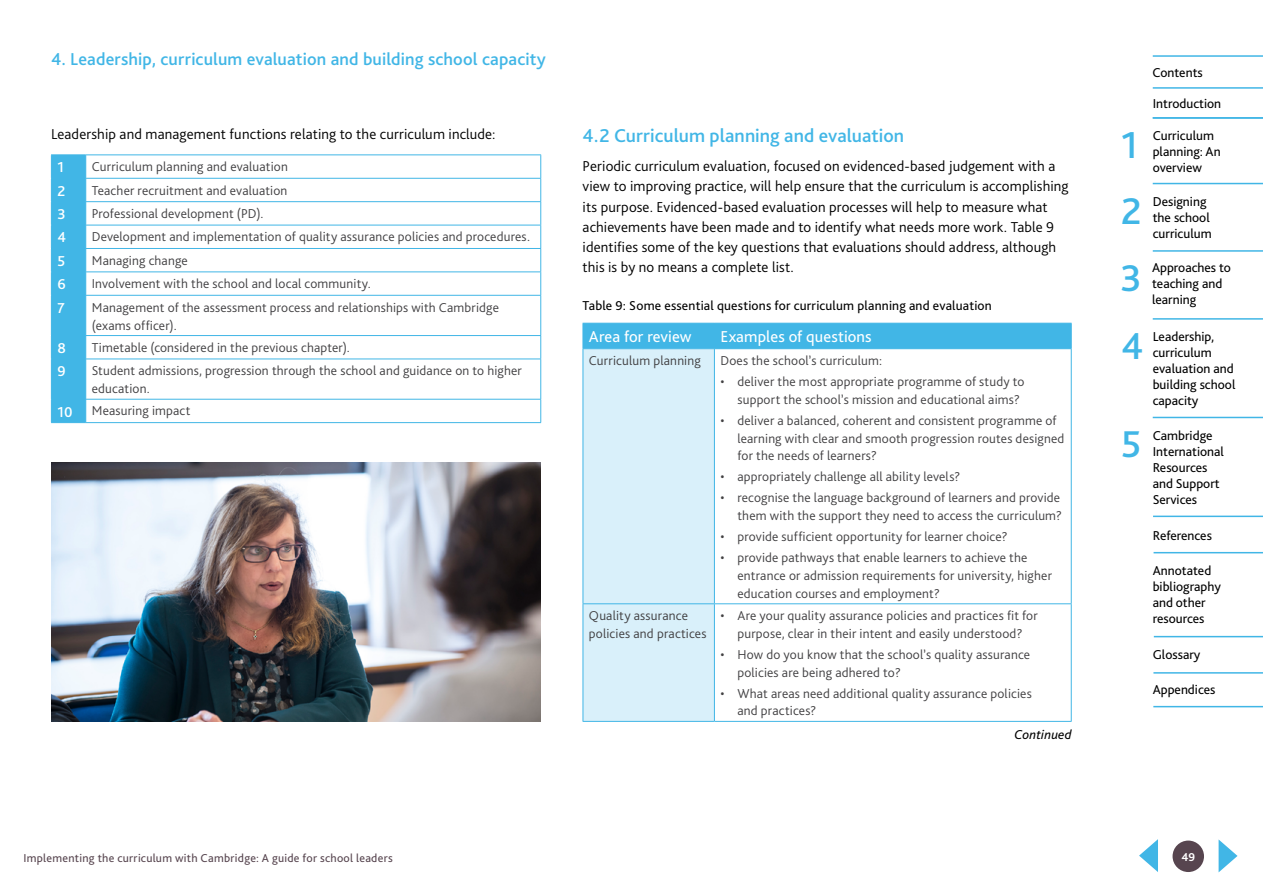
<style>
.page{position:relative;width:1263px;height:893px;background:#fff}
.page>*{position:absolute;margin:0;border:0;box-sizing:border-box;transform-origin:0 0}
.t1{font:500 39px "Bliss Pro";color:#41b6e6}
.t2{font:500 19.5px "Bliss Pro";color:#41b6e6}
.t3{font:500 18px "Bliss Pro";letter-spacing:.01em;color:#41b6e6}
.t4{font:16.5px "Bliss Pro";letter-spacing:.005em;color:#fff}
.t5{font:300 15px/20.2px "Bliss Pro";letter-spacing:.01em;color:#000}
.t6{font:500 15px "Bliss Pro";color:#fff}
.t7{font:300 13.5px/17.7px "Bliss Pro";letter-spacing:.015em;color:#414042}
.t8{font:13.5px/16px "Bliss Pro";color:#000}
.t9{font:italic 13.5px "Bliss Pro";letter-spacing:.015em;color:#000}
.t10{font:12px "Bliss Pro";letter-spacing:.025em;color:#57454f}
.t11{font:700 12px "Bliss Pro";color:#fff}
</style>
<div class="page">
<svg style="left:1218px;top:839px;width:19px;height:33px"></svg>
<svg style="left:1139px;top:839px;width:19px;height:33px"></svg>
<div style="left:1172px;top:841px;width:32px;height:31px;background:#57454f;border-radius:50%"></div>
<hr style="left:1153px;top:250px;width:110px;height:2px;background:#41b6e6">
<hr style="left:1153px;top:183px;width:110px;height:1px;background:#41b6e6">
<hr style="left:1153px;top:318px;width:110px;height:2px;background:#41b6e6">
<hr style="left:1153px;top:417px;width:110px;height:1px;background:#41b6e6">
<hr style="left:1153px;top:516px;width:110px;height:1px;background:#41b6e6">
<hr style="left:1153px;top:552px;width:110px;height:1px;background:#41b6e6">
<hr style="left:1153px;top:672px;width:110px;height:2px;background:#41b6e6">
<hr style="left:1153px;top:706px;width:110px;height:1px;background:#41b6e6">
<hr style="left:1154px;top:636px;width:109px;height:1px;background:#41b6e6">
<hr style="left:1153px;top:117px;width:110px;height:2px;background:#41b6e6">
<hr style="left:1153px;top:87px;width:110px;height:2px;background:#41b6e6">
<hr style="left:1153px;top:55px;width:110px;height:2px;background:#41b6e6">
<hr style="left:51px;top:154px;width:35px;height:1px;background:#41b6e6">
<hr style="left:86px;top:154px;width:455px;height:1px;background:#41b6e6">
<hr style="left:86px;top:178px;width:455px;height:1px;background:#41b6e6">
<hr style="left:86px;top:201px;width:455px;height:1px;background:#41b6e6">
<hr style="left:86px;top:225px;width:455px;height:1px;background:#41b6e6">
<hr style="left:86px;top:248px;width:455px;height:1px;background:#41b6e6">
<hr style="left:86px;top:271px;width:455px;height:1px;background:#41b6e6">
<svg style="left:540px;top:155px;width:1px;height:140px"></svg>
<hr style="left:86px;top:295px;width:455px;height:1px;background:#41b6e6">
<hr style="left:540px;top:296px;width:1px;height:39px;background:#41b6e6">
<hr style="left:86px;top:335px;width:455px;height:1px;background:#41b6e6">
<svg style="left:540px;top:336px;width:1px;height:23px"></svg>
<hr style="left:86px;top:359px;width:455px;height:1px;background:#41b6e6">
<hr style="left:540px;top:359px;width:1px;height:40px;background:#41b6e6">
<hr style="left:86px;top:399px;width:455px;height:1px;background:#41b6e6">
<div style="left:51px;top:155px;width:35px;height:267px;background:#41b6e6"></div>
<svg style="left:540px;top:399px;width:1px;height:23px"></svg>
<hr style="left:51px;top:422px;width:35px;height:1px;background:#41b6e6">
<hr style="left:86px;top:422px;width:455px;height:1px;background:#41b6e6">
<div style="left:584px;top:349px;width:130px;height:372px;background:#d9f0fa"></div>
<div style="left:583px;top:323px;width:489px;height:26px;background:#41b6e6"></div>
<hr style="left:583px;top:348px;width:131px;height:1px;background:#41b6e6">
<hr style="left:583px;top:349px;width:1px;height:254px;background:#41b6e6">
<hr style="left:714px;top:348px;width:357px;height:1px;background:#41b6e6">
<hr style="left:714px;top:349px;width:1px;height:254px;background:#41b6e6">
<hr style="left:1071px;top:349px;width:1px;height:254px;background:#41b6e6">
<hr style="left:583px;top:603px;width:131px;height:1px;background:#41b6e6">
<hr style="left:583px;top:604px;width:1px;height:117px;background:#41b6e6">
<hr style="left:714px;top:603px;width:357px;height:1px;background:#41b6e6">
<hr style="left:714px;top:604px;width:1px;height:117px;background:#41b6e6">
<hr style="left:1071px;top:604px;width:1px;height:117px;background:#41b6e6">
<hr style="left:583px;top:721px;width:131px;height:1px;background:#41b6e6">
<hr style="left:714px;top:721px;width:357px;height:1px;background:#41b6e6">
<img style="left:51px;top:462px;width:489px;height:260px">
<h3 class="t3" style="left:51px;top:48px;width:496px">4. Leadership, curriculum evaluation and building school capacity</h3>
<p class="t5" style="left:51px;top:124px;width:446px">Leadership and management functions relating to the curriculum include:</p>
<h2 class="t2" style="left:583px;top:124px;width:323px">4.2 Curriculum planning and evaluation</h2>
<p class="t5" style="left:583px;top:156px;width:488px">Periodic curriculum evaluation, focused on evidenced-based judgement with a view to improving practice, will help ensure that the curriculum is accomplishing its purpose. Evidenced-based evaluation processes will help to measure what achievements have been made and to identify what needs more work. Table 9 identifies some of the key questions that evaluations should address, although this is by no means a complete list.</p>
<p class="t6" style="left:57px;top:158px;width:8px">1</p>
<p class="t7" style="left:92px;top:158px;width:198px">Curriculum planning and evaluation</p>
<p class="t6" style="left:57px;top:181px;width:9px">2</p>
<p class="t7" style="left:92px;top:181px;width:197px">Teacher recruitment and evaluation</p>
<p class="t6" style="left:57px;top:205px;width:10px">3</p>
<p class="t7" style="left:92px;top:205px;width:173px">Professional development (PD).</p>
<p class="t6" style="left:57px;top:228px;width:10px">4</p>
<p class="t7" style="left:92px;top:228px;width:440px">Development and implementation of quality assurance policies and procedures.</p>
<p class="t6" style="left:57px;top:252px;width:9px">5</p>
<p class="t7" style="left:92px;top:251px;width:98px">Managing change</p>
<p class="t6" style="left:57px;top:275px;width:10px">6</p>
<p class="t7" style="left:92px;top:275px;width:281px">Involvement with the school and local community.</p>
<p class="t6" style="left:57px;top:298px;width:9px">7</p>
<p class="t7" style="left:92px;top:298px;width:409px">Management of the assessment process and relationships with Cambridge (exams officer).</p>
<p class="t6" style="left:57px;top:339px;width:10px">8</p>
<p class="t7" style="left:92px;top:338px;width:260px">Timetable (considered in the previous chapter).</p>
<p class="t6" style="left:57px;top:362px;width:10px">9</p>
<p class="t7" style="left:92px;top:362px;width:432px">Student admissions, progression through the school and guidance on to higher education.</p>
<p class="t6" style="left:57px;top:402px;width:17px">10</p>
<p class="t7" style="left:92px;top:402px;width:100px">Measuring impact</p>
<p class="t8" style="left:583px;top:297px;width:411px">Table 9: Some essential questions for curriculum planning and evaluation</p>
<p class="t4" style="left:589px;top:326px;width:104px">Area for review</p>
<p class="t4" style="left:720px;top:326px;width:153px">Examples of questions</p>
<p class="t7" style="left:589px;top:352px;width:113px">Curriculum planning</p>
<p class="t7" style="left:720px;top:352px;width:163px">Does the school’s curriculum:</p>
<p class="t7" style="left:737px;top:373px;width:289px;text-indent:-17px">• deliver the most appropriate programme of study to support the school’s mission and educational aims?</p>
<p class="t7" style="left:737px;top:411px;width:328px;text-indent:-17px">• deliver a balanced, coherent and consistent programme of learning with clear and smooth progression routes designed for the needs of learners?</p>
<p class="t7" style="left:720px;top:468px;width:241px">• appropriately challenge all ability levels?</p>
<p class="t7" style="left:720px;top:489px;width:343px;text-align:right">• recognise the language background of learners and provide them with the support they need to access the curriculum?</p>
<p class="t7" style="left:720px;top:528px;width:289px">• provide sufficient opportunity for learner choice?</p>
<p class="t7" style="left:737px;top:549px;width:316px;text-indent:-17px">• provide pathways that enable learners to achieve the entrance or admission requirements for university, higher education courses and employment?</p>
<p class="t7" style="left:589px;top:606px;width:119px">Quality assurance policies and practices</p>
<p class="t7" style="left:720px;top:607px;width:319px;text-align:center">• Are your quality assurance policies and practices fit for purpose, clear in their intent and easily understood?</p>
<p class="t7" style="left:737px;top:645px;width:294px;text-indent:-17px">• How do you know that the school’s quality assurance policies are being adhered to?</p>
<p class="t7" style="left:737px;top:684px;width:296px;text-indent:-17px">• What areas need additional quality assurance policies and practices?</p>
<p class="t9" style="left:1014px;top:726px;width:59px">Continued</p>
<h1 class="t1" style="left:1121px;top:121px;width:18px">1</h1>
<h1 class="t1" style="left:1121px;top:187px;width:22px">2</h1>
<h1 class="t1" style="left:1120px;top:254px;width:23px">3</h1>
<h1 class="t1" style="left:1121px;top:322px;width:24px">4</h1>
<h1 class="t1" style="left:1121px;top:420px;width:22px">5</h1>
<p class="t8" style="left:1152px;top:64px;width:52px">Contents</p>
<p class="t8" style="left:1153px;top:95px;width:70px">Introduction</p>
<p class="t8" style="left:1153px;top:127px;width:69px">Curriculum planning: An overview</p>
<p class="t8" style="left:1153px;top:193px;width:60px">Designing the school curriculum</p>
<p class="t8" style="left:1152px;top:260px;width:80px">Approaches to teaching and learning</p>
<p class="t8" style="left:1153px;top:328px;width:84px">Leadership, curriculum evaluation and building school capacity</p>
<p class="t8" style="left:1153px;top:427px;width:73px">Cambridge<br>International<br>Resources and Support<br>Services</p>
<p class="t8" style="left:1153px;top:527px;width:61px">References</p>
<p class="t8" style="left:1153px;top:562px;width:70px">Annotated bibliography and other resources</p>
<p class="t8" style="left:1153px;top:646px;width:49px">Glossary</p>
<p class="t8" style="left:1153px;top:681px;width:64px">Appendices</p>
<p class="t10" style="left:23px;top:850px;width:371px">Implementing the curriculum with Cambridge: A guide for school leaders</p>
<p class="t11" style="left:1181px;top:849px;width:15px">49</p>
</div>
